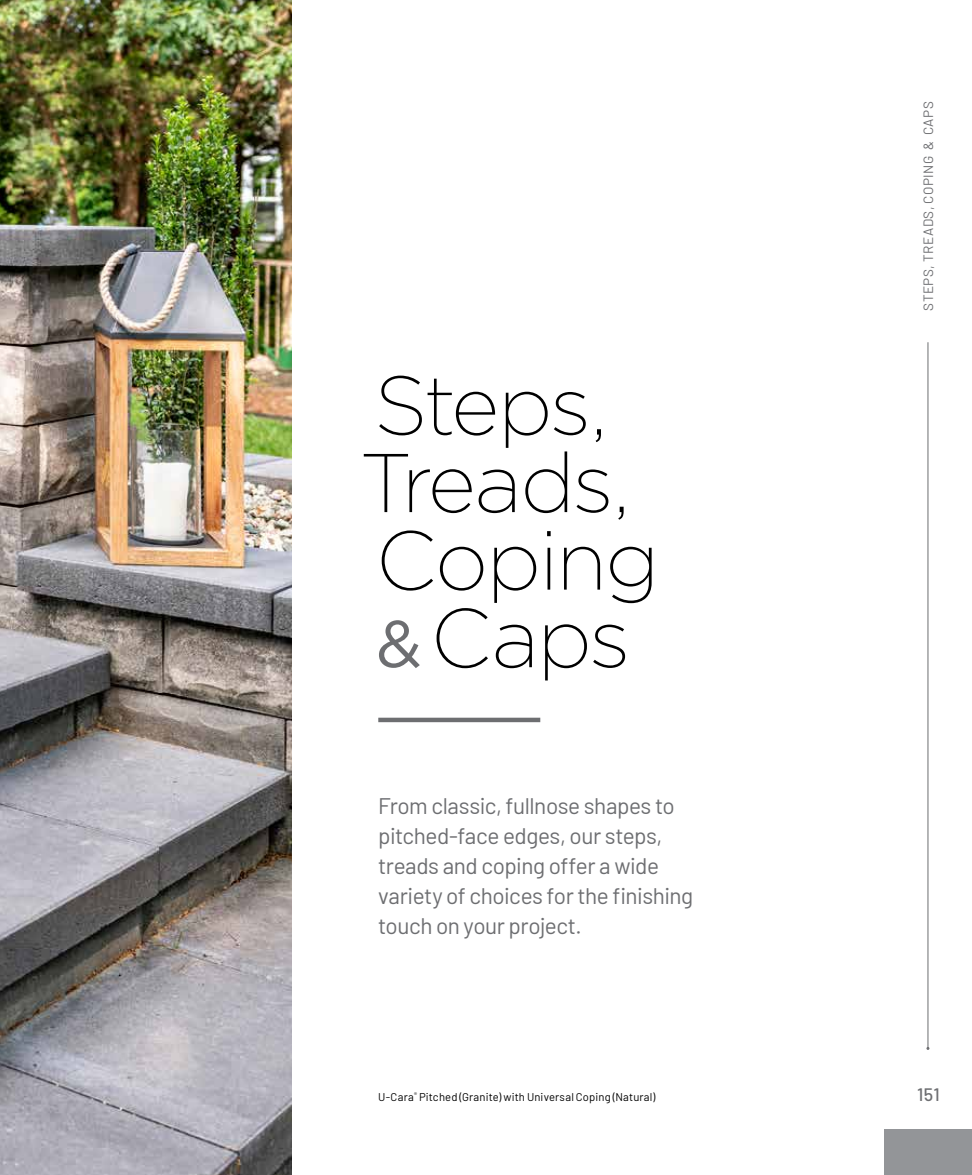
<style>
.page{position:relative;width:972px;height:1175px;background:#fff}
.page>*{position:absolute;margin:0;border:0;box-sizing:border-box;transform-origin:0 0}
.t1{font:200 83.1px/77.6px "Gotham";letter-spacing:-.025em;color:#000}
.t2{font:22.5px/30px "Barlow";letter-spacing:-.02em;color:#6d6e71}
.t3{font:500 18px "Barlow";color:#6d6e71}
.t4{font:13.5px "Barlow";letter-spacing:.035em;color:#6d6e71}
.t5{font:11.25px "Barlow";letter-spacing:.015em;color:#000}
.s1{font-weight:400;font-size:66px;color:#6d6e71}
</style>
<div class="page">
<div style="left:884px;top:1129px;width:88px;height:45px;background:#939598"></div>
<img style="left:0;top:0;width:292px;height:1174px">
<div style="left:378px;top:717px;width:162px;height:5px;background:#6d6e71"></div>
<hr style="left:928px;top:342px;width:1px;height:706px;background:#6d6e71">
<h1 class="t1" style="left:361px;top:364px;width:300px">Steps,<br>Treads,<br>Coping <span class="s1">&amp;</span> Caps</h1>
<p class="t2" style="left:378px;top:789px;width:317px">From classic, fullnose shapes to pitched-face edges, our steps, treads and coping offer a wide variety of choices for the finishing touch on your project.</p>
<p class="t5" style="left:378px;top:1088px;width:279px">U-Cara<sup>®</sup> Pitched (Granite) with Universal Coping (Natural)</p>
<p class="t4" style="left:919px;top:311px;width:211px;rotate:-90deg">STEPS, TREADS, COPING &amp; CAPS</p>
<p class="t3" style="left:917px;top:1081px;width:24px">151</p>
</div>
